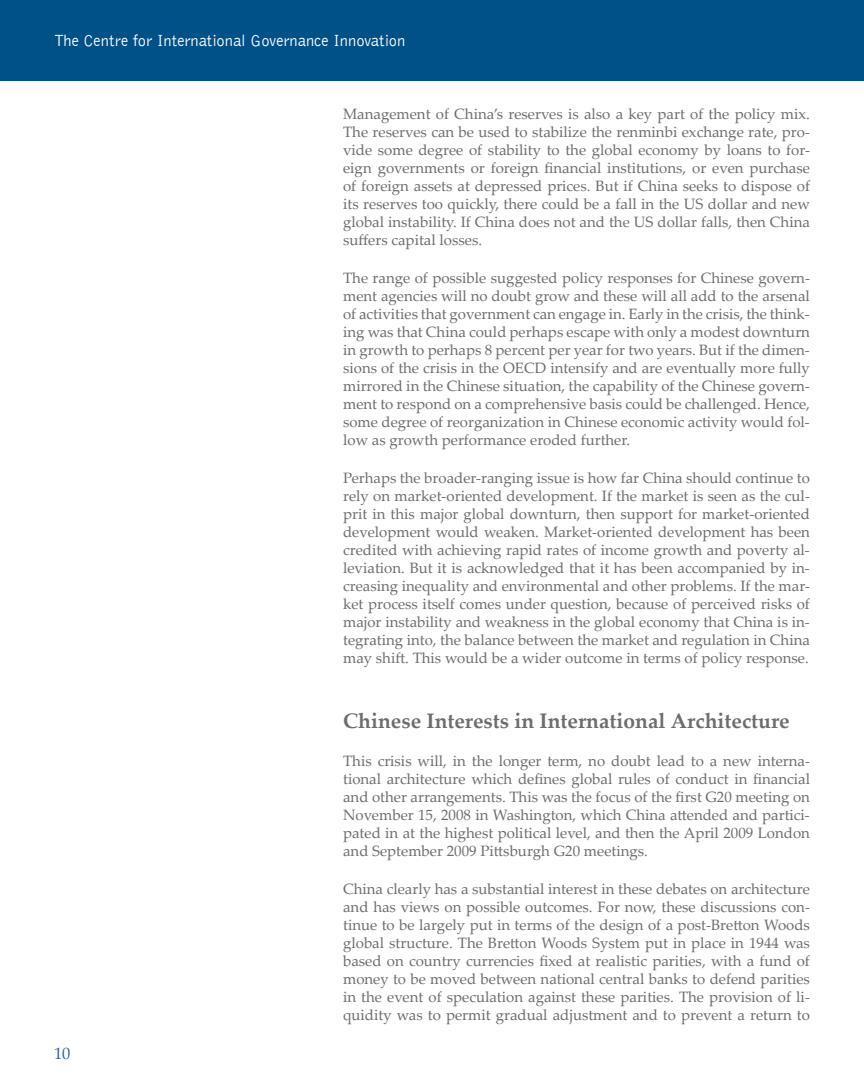
<style>
.page{position:relative;width:864px;height:1080px;background:#fff}
.page>*{position:absolute;margin:0;border:0;box-sizing:border-box;transform-origin:0 0}
.t1{font:700 21px "Palatino Linotype";color:#6c6d70}
.t2{font:300 16.5px "Bell Gothic";color:#fff}
.t3{font:16.5px "Palatino Linotype";color:#37638a}
.t4{font:15px/18px "Palatino Linotype";color:#6c6d70;text-align:justify}
</style>
<div class="page">
<div style="left:0;top:0;width:864px;height:81px;background:#005187"></div>
<p class="t2" style="left:54px;top:32px;width:353px">The Centre for International Governance Innovation</p>
<p class="t4" style="left:343px;top:104px;width:468px">Management of China’s reserves is also a key part of the policy mix.<br>The reserves can be used to stabilize the renminbi exchange rate, pro&shy;vide some degree of stability to the global economy by loans to for&shy;eign governments or foreign financial institutions, or even purchase of foreign assets at depressed prices. But if China seeks to dispose of its reserves too quickly, there could be a fall in the US dollar and new global instability. If China does not and the US dollar falls, then China suffers capital losses.</p>
<p class="t4" style="left:343px;top:269px;width:468px">The range of possible suggested policy responses for Chinese govern&shy;ment agencies will no doubt grow and these will all add to the arsenal of activities that government can engage in. Early in the crisis, the think&shy;ing was that China could perhaps escape with only a modest downturn in growth to perhaps 8 percent per year for two years. But if the dimen&shy;sions of the crisis in the OECD intensify and are eventually more fully mirrored in the Chinese situation, the capability of the Chinese govern&shy;ment to respond on a comprehensive basis could be challenged. Hence, some degree of reorganization in Chinese economic activity would fol&shy;low as growth performance eroded further.</p>
<p class="t4" style="left:343px;top:469px;width:468px">Perhaps the broader-ranging issue is how far China should continue to rely on market-oriented development. If the market is seen as the cul&shy;prit in this major global downturn, then support for market-oriented development would weaken. Market-oriented development has been credited with achieving rapid rates of income growth and poverty al&shy;leviation. But it is acknowledged that it has been accompanied by in&shy;creasing inequality and environmental and other problems. If the mar&shy;ket process itself comes under question, because of perceived risks of major instability and weakness in the global economy that China is in&shy;tegrating into, the balance between the market and regulation in China may shift. This would be a wider outcome in terms of policy response.</p>
<p class="t3" style="left:54px;top:1042px;width:18px">10</p>
<h1 class="t1" style="left:343px;top:706px;width:448px">Chinese Interests in International Architecture</h1>
<p class="t4" style="left:343px;top:752px;width:468px">This crisis will, in the longer term, no doubt lead to a new interna&shy;tional architecture which defines global rules of conduct in financial and other arrangements. This was the focus of the first G20 meeting on November 15, 2008 in Washington, which China attended and partici&shy;pated in at the highest political level, and then the April 2009 London and September 2009 Pittsburgh G20 meetings.</p>
<p class="t4" style="left:343px;top:880px;width:468px">China clearly has a substantial interest in these debates on architecture and has views on possible outcomes. For now, these discussions con&shy;tinue to be largely put in terms of the design of a post-Bretton Woods global structure. The Bretton Woods System put in place in 1944 was based on country currencies fixed at realistic parities, with a fund of money to be moved between national central banks to defend parities in the event of speculation against these parities. The provision of li&shy;quidity was to permit gradual adjustment and to prevent a return to</p>
</div>
